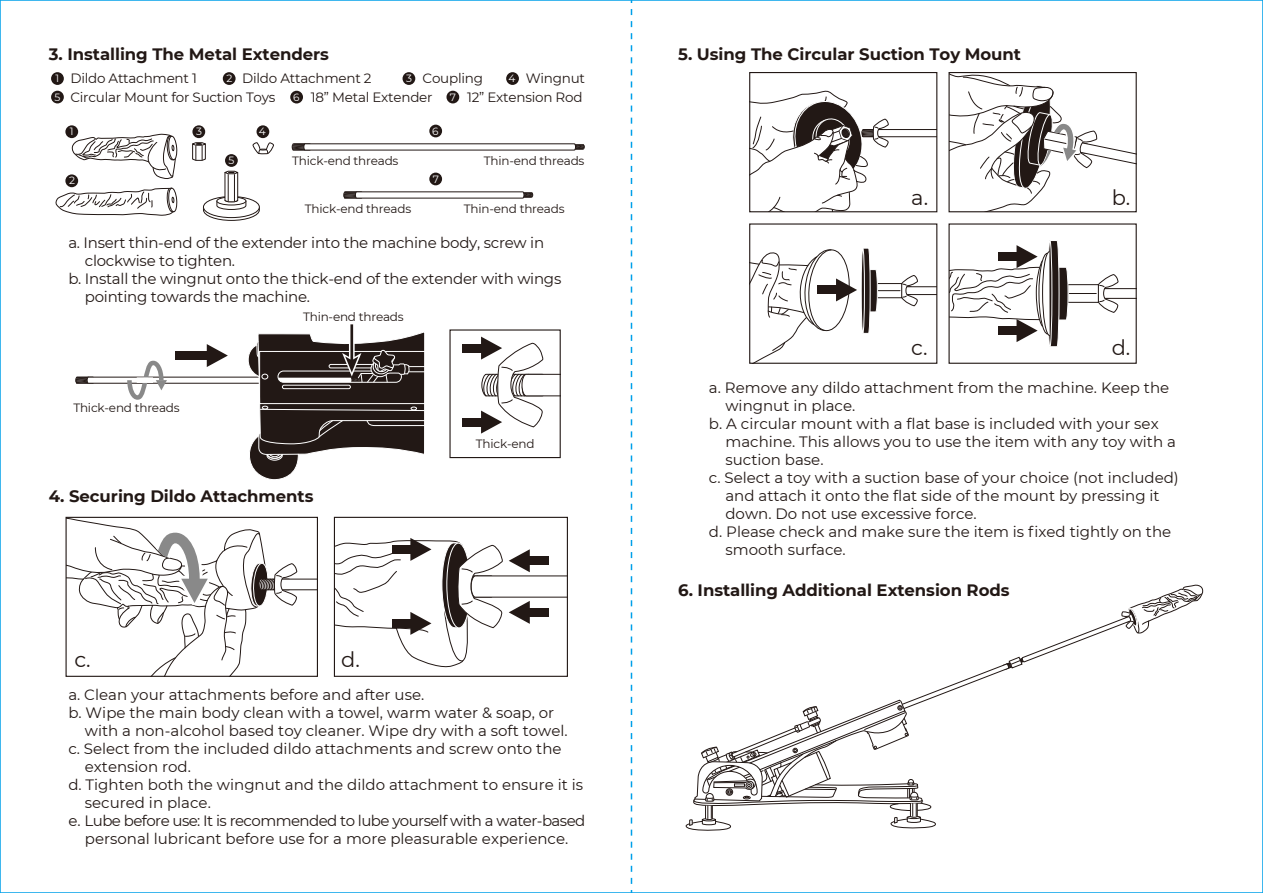
<style>
.page{position:relative;width:1263px;height:893px;background:#fff}
.page>*{position:absolute;margin:0;border:0;box-sizing:border-box;transform-origin:0 0}
.t1{font:21px "Montserrat";color:#221815}
.t2{font:700 16.5px "Montserrat";letter-spacing:-.005em;color:#221815}
.t3{font:15px "Montserrat";color:#221815}
.t4{font:15px "Montserrat";letter-spacing:-.04em;color:#221815}
.t5{font:13.5px "Montserrat";letter-spacing:-.015em;color:#221815}
.t6{font:12px "Montserrat";letter-spacing:-.015em;color:#221815}
.t7{font:10.5px "Montserrat";color:#fff}
</style>
<div class="page">
<svg style="left:72px;top:133px;width:105px;height:47px"></svg>
<svg style="left:203px;top:170px;width:57px;height:51px"></svg>
<svg style="left:55px;top:187px;width:122px;height:29px"></svg>
<svg style="left:192px;top:142px;width:14px;height:19px"></svg>
<svg style="left:343px;top:191px;width:190px;height:8px"></svg>
<svg style="left:292px;top:143px;width:293px;height:8px"></svg>
<svg style="left:252px;top:142px;width:22px;height:13px"></svg>
<div style="left:462px;top:344px;width:23px;height:9px;background:#221815"></div>
<div style="left:462px;top:418px;width:23px;height:9px;background:#221815"></div>
<svg style="left:481px;top:337px;width:78px;height:97px"></svg>
<div style="left:449px;top:329px;width:112px;height:129px;border:1px solid #221815"></div>
<svg style="left:68px;top:519px;width:248px;height:156px"></svg>
<div style="left:66px;top:517px;width:252px;height:160px;border:1px solid #221815"></div>
<div style="left:334px;top:517px;width:234px;height:160px;border:1px solid #221815"></div>
<svg style="left:334px;top:538px;width:234px;height:132px"></svg>
<svg style="left:75px;top:324px;width:350px;height:156px"></svg>
<svg style="left:751px;top:90px;width:184px;height:120px"></svg>
<div style="left:749px;top:72px;width:188px;height:140px;border:1px solid #221815"></div>
<svg style="left:751px;top:248px;width:184px;height:114px"></svg>
<hr style="left:861px;top:248px;width:3px;height:85px;background:#221815;border-radius:50%">
<div style="left:861px;top:248px;width:4px;height:86px;border:1px solid #fff;border-radius:50%"></div>
<div style="left:749px;top:223px;width:188px;height:141px;border:1px solid #221815"></div>
<svg style="left:950px;top:240px;width:185px;height:107px"></svg>
<div style="left:948px;top:223px;width:189px;height:141px;border:1px solid #221815"></div>
<svg style="left:949px;top:73px;width:187px;height:139px"></svg>
<svg style="left:685px;top:585px;width:519px;height:246px"></svg>
<div style="left:51px;top:72px;width:13px;height:13px;background:#221815;border-radius:50%"></div>
<div style="left:65px;top:125px;width:13px;height:13px;background:#221815;border-radius:50%"></div>
<div style="left:51px;top:91px;width:13px;height:12px;background:#221815;border-radius:50%"></div>
<div style="left:225px;top:154px;width:13px;height:13px;background:#221815;border-radius:50%"></div>
<div style="left:223px;top:72px;width:13px;height:13px;background:#221815;border-radius:50%"></div>
<div style="left:65px;top:174px;width:13px;height:13px;background:#221815;border-radius:50%"></div>
<div style="left:290px;top:91px;width:13px;height:12px;background:#221815;border-radius:50%"></div>
<div style="left:429px;top:125px;width:13px;height:12px;background:#221815;border-radius:50%"></div>
<div style="left:446px;top:91px;width:13px;height:12px;background:#221815;border-radius:50%"></div>
<div style="left:429px;top:173px;width:13px;height:12px;background:#221815;border-radius:50%"></div>
<div style="left:402px;top:72px;width:13px;height:13px;background:#221815;border-radius:50%"></div>
<div style="left:192px;top:125px;width:13px;height:13px;background:#221815;border-radius:50%"></div>
<div style="left:506px;top:72px;width:13px;height:13px;background:#221815;border-radius:50%"></div>
<div style="left:257px;top:125px;width:12px;height:13px;background:#221815;border-radius:50%"></div>
<hr style="left:0;top:0;width:631px;height:1px;background:#00a0e9">
<hr style="left:0;top:0;width:1px;height:893px;background:#00a0e9">
<hr style="left:0;top:892px;width:631px;height:1px;background:#00a0e9">
<hr style="left:631px;top:892px;width:632px;height:1px;background:#00a0e9">
<hr style="left:1262px;top:0;width:1px;height:893px;background:#00a0e9">
<hr style="left:631px;top:0;width:632px;height:1px;background:#00a0e9">
<svg style="left:631px;top:9px;width:1px;height:883px"></svg>
<p class="t2" style="left:49px;top:42px;width:282px">3. Installing The Metal Extenders</p>
<p class="t2" style="left:678px;top:42px;width:344px">5. Using The Circular Suction Toy Mount</p>
<p class="t7" style="left:56px;top:71px;width:5px">1</p>
<p class="t7" style="left:54px;top:90px;width:7px">5</p>
<p class="t5" style="left:70px;top:69px;width:128px">Dildo Attachment 1</p>
<p class="t5" style="left:242px;top:69px;width:131px">Dildo Attachment 2</p>
<p class="t5" style="left:422px;top:69px;width:62px">Coupling</p>
<p class="t5" style="left:526px;top:69px;width:61px">Wingnut</p>
<p class="t5" style="left:70px;top:88px;width:207px">Circular Mount for Suction Toys</p>
<p class="t5" style="left:311px;top:88px;width:123px">18” Metal Extender</p>
<p class="t5" style="left:467px;top:88px;width:117px">12” Extension Rod</p>
<p class="t7" style="left:226px;top:71px;width:7px">2</p>
<p class="t7" style="left:406px;top:71px;width:7px">3</p>
<p class="t7" style="left:509px;top:71px;width:8px">4</p>
<p class="t7" style="left:293px;top:90px;width:8px">6</p>
<p class="t7" style="left:450px;top:90px;width:8px">7</p>
<p class="t7" style="left:70px;top:124px;width:5px">1</p>
<p class="t7" style="left:69px;top:173px;width:7px">2</p>
<p class="t7" style="left:196px;top:124px;width:7px">3</p>
<p class="t7" style="left:228px;top:153px;width:7px">5</p>
<p class="t7" style="left:259px;top:124px;width:8px">4</p>
<p class="t7" style="left:432px;top:124px;width:8px">6</p>
<p class="t6" style="left:292px;top:152px;width:108px">Thick-end threads</p>
<p class="t6" style="left:484px;top:152px;width:102px">Thin-end threads</p>
<p class="t7" style="left:433px;top:172px;width:8px">7</p>
<p class="t6" style="left:305px;top:201px;width:108px">Thick-end threads</p>
<p class="t6" style="left:464px;top:201px;width:102px">Thin-end threads</p>
<p class="t3" style="left:68px;top:232px;width:477px">a. Insert thin-end of the extender into the machine body, screw in</p>
<p class="t3" style="left:85px;top:250px;width:152px">clockwise to tighten.</p>
<p class="t3" style="left:68px;top:268px;width:494px">b. Install the wingnut onto the thick-end of the extender with wings</p>
<p class="t3" style="left:85px;top:286px;width:227px">pointing towards the machine.</p>
<p class="t6" style="left:303px;top:308px;width:102px">Thin-end threads</p>
<p class="t6" style="left:73px;top:400px;width:108px">Thick-end threads</p>
<p class="t6" style="left:476px;top:436px;width:60px">Thick-end</p>
<p class="t2" style="left:49px;top:484px;width:266px">4. Securing Dildo Attachments</p>
<h1 class="t1" style="left:74px;top:645px;width:18px">c.</h1>
<h1 class="t1" style="left:341px;top:645px;width:20px">d.</h1>
<p class="t3" style="left:68px;top:684px;width:357px">a. Clean your attachments before and after use.</p>
<p class="t3" style="left:68px;top:702px;width:487px">b. Wipe the main body clean with a towel, warm water &amp; soap, or</p>
<p class="t3" style="left:85px;top:720px;width:484px">with a non-alcohol based toy cleaner. Wipe dry with a soft towel.</p>
<p class="t3" style="left:68px;top:738px;width:495px">c. Select from the included dildo attachments and screw onto the</p>
<p class="t3" style="left:85px;top:756px;width:108px">extension rod.</p>
<p class="t3" style="left:68px;top:774px;width:516px">d. Tighten both the wingnut and the dildo attachment to ensure it is</p>
<p class="t3" style="left:85px;top:792px;width:127px">secured in place.</p>
<p class="t4" style="left:68px;top:810px;width:518px">e. Lube before use: It is recommended to lube yourself with a water-based</p>
<p class="t3" style="left:85px;top:828px;width:485px">personal lubricant before use for a more pleasurable experience.</p>
<h1 class="t1" style="left:911px;top:183px;width:18px">a.</h1>
<h1 class="t1" style="left:1112px;top:183px;width:20px">b.</h1>
<h1 class="t1" style="left:911px;top:333px;width:18px">c.</h1>
<h1 class="t1" style="left:1112px;top:333px;width:20px">d.</h1>
<p class="t3" style="left:709px;top:377px;width:462px">a. Remove any dildo attachment from the machine. Keep the</p>
<p class="t3" style="left:725px;top:395px;width:131px">wingnut in place.</p>
<p class="t3" style="left:709px;top:413px;width:451px">b. A circular mount with a flat base is included with your sex</p>
<p class="t3" style="left:725px;top:431px;width:452px">machine. This allows you to use the item with any toy with a</p>
<p class="t3" style="left:725px;top:449px;width:100px">suction base.</p>
<p class="t3" style="left:709px;top:467px;width:471px">c. Select a toy with a suction base of your choice (not included)</p>
<p class="t3" style="left:725px;top:485px;width:436px">and attach it onto the flat side of the mount by pressing it</p>
<p class="t3" style="left:725px;top:503px;width:253px">down. Do not use excessive force.</p>
<p class="t3" style="left:709px;top:521px;width:464px">d. Please check and make sure the item is fixed tightly on the</p>
<p class="t3" style="left:725px;top:539px;width:122px">smooth surface.</p>
<p class="t2" style="left:678px;top:578px;width:333px">6. Installing Additional Extension Rods</p>
</div>
